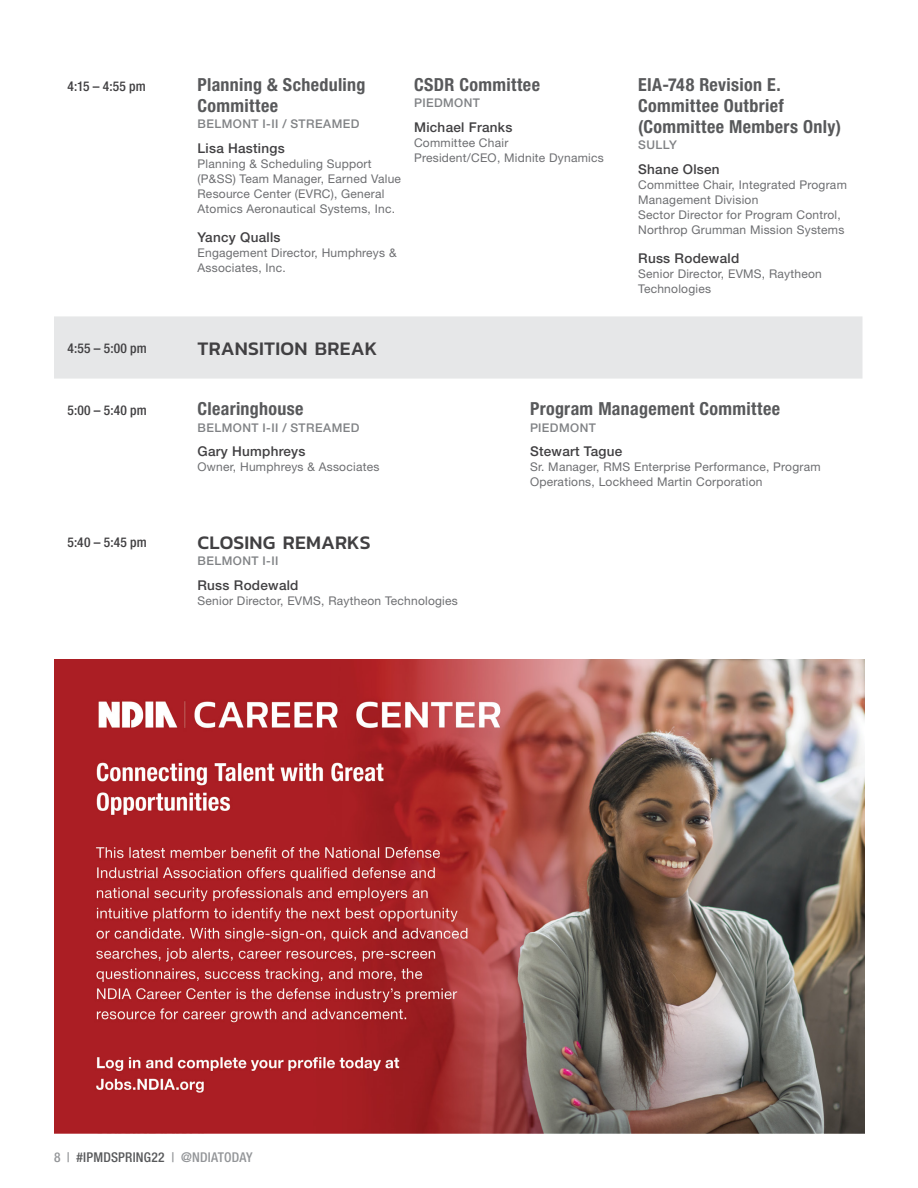
<style>
.page{position:relative;width:918px;height:1188px;background:#fff}
.page>*{position:absolute;margin:0;border:0;box-sizing:border-box;transform-origin:0 0}
.t1{font:500 19.5px "Kanit";letter-spacing:.01em;color:#414042}
.t2{font:700 condensed 18px/21px "Helvetica Neue LT Std";letter-spacing:.02em;color:#58595b}
.t3{font:500 13.5px "Helvetica Neue LT Std";letter-spacing:.02em;color:#414042}
.t4{font:500 condensed 13.5px "Helvetica Neue LT Std";letter-spacing:.02em;color:#414042}
.t5{font:500 condensed 13.5px "Helvetica Neue LT Std";letter-spacing:.015em;color:#939598}
.t6{font:12px/15px "Helvetica Neue LT Std";letter-spacing:.02em;color:#6d6e71}
.t7{font:500 12px "Helvetica Neue LT Std";letter-spacing:.035em;color:#808285}
.s1{color:#58595b}
</style>
<div class="page">
<div style="left:54px;top:316px;width:808px;height:63px;background:#e6e7e8"></div>
<img style="left:54px;top:659px;width:810px;height:475px">
<p class="t4" style="left:68px;top:78px;width:80px">4:15 – 4:55 pm</p>
<h2 class="t2" style="left:198px;top:73px;width:169px">Planning &amp; Scheduling<br>Committee</h2>
<p class="t7" style="left:198px;top:117px;width:164px">BELMONT I-II / STREAMED</p>
<p class="t3" style="left:198px;top:140px;width:89px">Lisa Hastings</p>
<p class="t6" style="left:198px;top:156px;width:205px">Planning &amp; Scheduling Support (P&amp;SS) Team Manager, Earned Value Resource Center (EVRC), General Atomics Aeronautical Systems, Inc.</p>
<p class="t3" style="left:198px;top:229px;width:85px">Yancy Qualls</p>
<p class="t6" style="left:198px;top:245px;width:201px">Engagement Director, Humphreys &amp;<br>Associates, Inc.</p>
<h2 class="t2" style="left:414px;top:73px;width:127px">CSDR Committee</h2>
<p class="t7" style="left:414px;top:96px;width:68px">PIEDMONT</p>
<p class="t3" style="left:414px;top:119px;width:100px">Michael Franks</p>
<p class="t6" style="left:414px;top:135px;width:191px">Committee Chair<br>President/CEO, Midnite Dynamics</p>
<h2 class="t2" style="left:638px;top:73px;width:204px">EIA-748 Revision E.<br>Committee Outbrief (Committee Members Only)</h2>
<p class="t7" style="left:638px;top:138px;width:40px">SULLY</p>
<p class="t3" style="left:638px;top:161px;width:83px">Shane Olsen</p>
<p class="t6" style="left:638px;top:177px;width:210px">Committee Chair, Integrated Program<br>Management Division<br>Sector Director for Program Control,<br>Northrop Grumman Mission Systems</p>
<p class="t3" style="left:638px;top:250px;width:103px">Russ Rodewald</p>
<p class="t6" style="left:638px;top:266px;width:185px">Senior Director, EVMS, Raytheon<br>Technologies</p>
<p class="t4" style="left:68px;top:340px;width:81px">4:55 – 5:00 pm</p>
<h1 class="t1" style="left:198px;top:334px;width:181px">TRANSITION BREAK</h1>
<p class="t4" style="left:68px;top:402px;width:81px">5:00 – 5:40 pm</p>
<h2 class="t2" style="left:198px;top:398px;width:108px">Clearinghouse</h2>
<p class="t7" style="left:198px;top:420px;width:164px">BELMONT I-II / STREAMED</p>
<p class="t3" style="left:198px;top:444px;width:110px">Gary Humphreys</p>
<p class="t6" style="left:198px;top:460px;width:183px">Owner, Humphreys &amp; Associates</p>
<h2 class="t2" style="left:530px;top:398px;width:252px">Program Management Committee</h2>
<p class="t7" style="left:530px;top:420px;width:68px">PIEDMONT</p>
<p class="t3" style="left:530px;top:444px;width:94px">Stewart Tague</p>
<p class="t6" style="left:530px;top:460px;width:292px">Sr. Manager, RMS Enterprise Performance, Program<br>Operations, Lockheed Martin Corporation</p>
<p class="t4" style="left:68px;top:534px;width:81px">5:40 – 5:45 pm</p>
<h1 class="t1" style="left:198px;top:527px;width:175px">CLOSING REMARKS</h1>
<p class="t7" style="left:198px;top:554px;width:82px">BELMONT I-II</p>
<p class="t3" style="left:198px;top:577px;width:103px">Russ Rodewald</p>
<p class="t6" style="left:198px;top:593px;width:262px">Senior Director, EVMS, Raytheon Technologies</p>
<p class="t5" style="left:54px;top:1149px;width:200px">8 | <span class="s1">#IPMDSPRING22</span> | @NDIATODAY</p>
</div>
